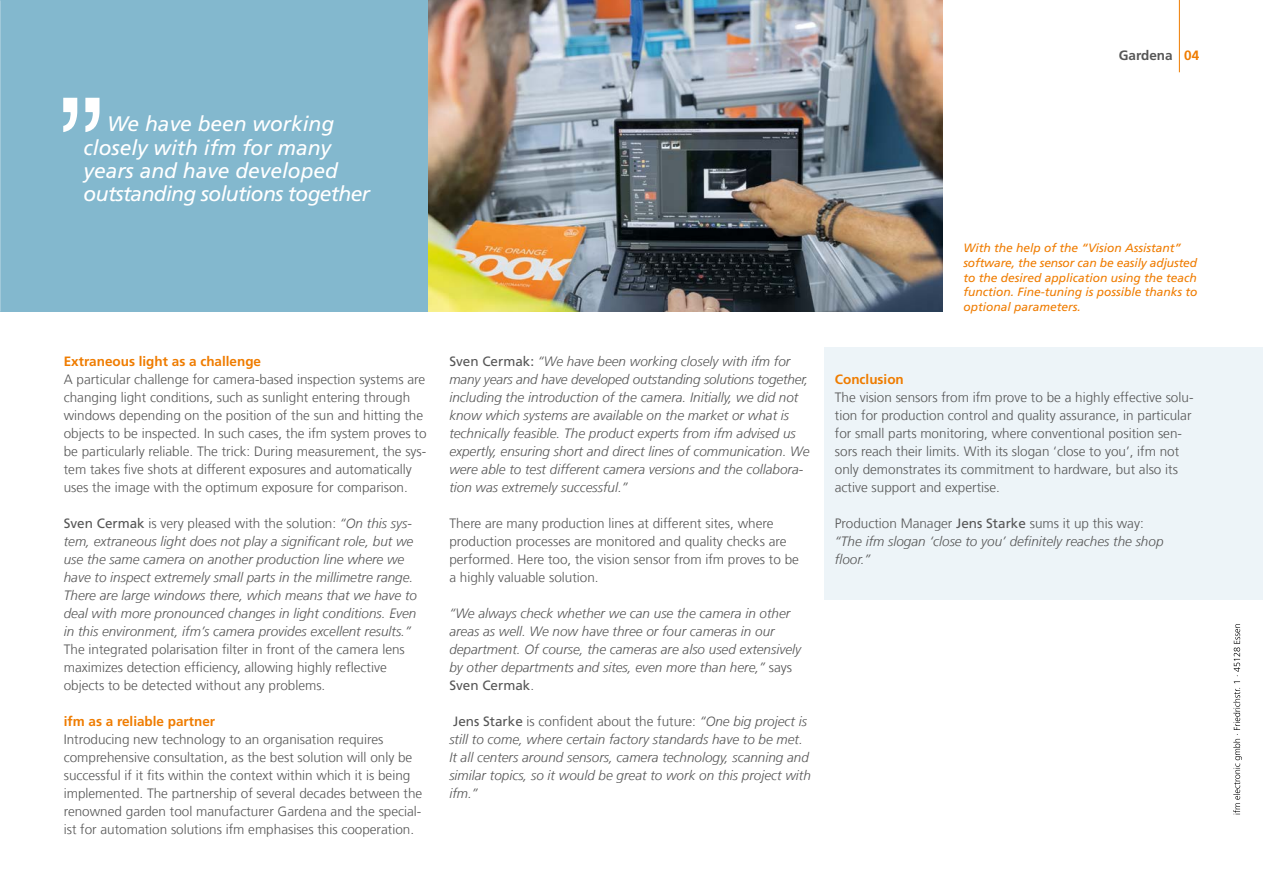
<style>
.page{position:relative;width:1263px;height:893px;background:#fff}
.page>*{position:absolute;margin:0;border:0;box-sizing:border-box;transform-origin:0 0}
.Zitat{font:italic 21px/23.4px "Frutiger LT Com";color:#fff}
.Fließtext_9pt_verschachtelt{font:italic 300 13.5px/18px "Frutiger LT Com";color:#565656}
.Fließtext_9pt_verschachtelt-2{font:300 13.5px/18px "Frutiger LT Com";color:#565656}
.Fließtext_9pt_headline_orange{font:700 13.5px "Frutiger LT Com";color:#ef7c00}
.t1{font:700 13.5px "Frutiger LT Com";color:#565656}
.Bildunterschrift_libü{font:italic 12px/14.9px "Frutiger LT Com";color:#ef7c00}
.s1{font-weight:400;font-style:normal}
.s2{font-style:normal}
.s3{color:#ef7c00}
</style>
<div class="page">
<div style="left:824px;top:348px;width:439px;height:252px;background:#edf4f8"></div>
<div style="left:0;top:0;width:428px;height:312px;background:#83b8ce"></div>
<svg style="left:63px;top:98px;width:37px;height:34px"></svg>
<img style="left:0;top:0;width:1px;height:312px">
<svg style="left:1233px;top:624px;width:9px;height:190px"></svg>
<img style="left:428px;top:0;width:514px;height:312px">
<hr style="left:1179px;top:0;width:1px;height:72px;background:#ef7c00">
<p class="Zitat" style="left:84px;top:112px;width:288px;text-indent:23px">We have been working closely with ifm for many years and have developed outstanding solutions together</p>
<p class="Fließtext_9pt_headline_orange" style="left:64px;top:353px;width:199px">Extraneous light as a challenge</p>
<p class="Fließtext_9pt_verschachtelt-2" style="left:64px;top:370px;width:364px">A particular challenge for camera-based inspection systems are changing light conditions, such as sunlight entering through windows depending on the position of the sun and hitting the objects to be inspected. In such cases, the ifm system proves to be particularly reliable. The trick: During measurement, the sys&shy;tem takes five shots at different exposures and automatically uses the image with the optimum exposure for comparison.</p>
<p class="Fließtext_9pt_verschachtelt" style="left:64px;top:514px;width:355px"><span class="s1">Sven Cermak</span> <span class="s2">is very pleased with the solution:</span> “On this sys&shy;tem, extraneous light does not play a significant role, but we use the same camera on another production line where we have to inspect extremely small parts in the millimetre range.<br>There are large windows there, which means that we have to deal with more pronounced changes in light conditions. Even in this environment, ifm’s camera provides excellent results.” <span class="s2">The integrated polarisation filter in front of the camera lens maximizes detection efficiency, allowing highly reflective objects to be detected without any problems.</span></p>
<p class="Fließtext_9pt_headline_orange" style="left:64px;top:713px;width:153px">ifm as a reliable partner</p>
<p class="Fließtext_9pt_verschachtelt-2" style="left:64px;top:730px;width:360px">Introducing new technology to an organisation requires comprehensive consultation, as the best solution will only be successful if it fits within the context within which it is being implemented. The partnership of several decades between the renowned garden tool manufacturer Gardena and the special&shy;ist for automation solutions ifm emphasises this cooperation.</p>
<p class="Fließtext_9pt_verschachtelt" style="left:449px;top:352px;width:362px"><span class="s1">Sven Cermak:</span> “We have been working closely with ifm for many years and have developed outstanding solutions together, including the introduction of the camera. Initially, we did not know which systems are available on the market or what is technically feasible. The product experts from ifm advised us expertly, ensuring short and direct lines of communication. We were able to test different camera versions and the collabora&shy;tion was extremely successful.”</p>
<p class="Fließtext_9pt_verschachtelt-2" style="left:449px;top:514px;width:351px">There are many production lines at different sites, where production processes are monitored and quality checks are performed. Here too, the vision sensor from ifm proves to be a highly valuable solution.</p>
<p class="Fließtext_9pt_verschachtelt" style="left:449px;top:604px;width:353px">“We always check whether we can use the camera in other areas as well. We now have three or four cameras in our department. Of course, the cameras are also used extensively by other departments and sites, even more than here,” <span class="s2">says </span><span class="s1">Sven Cermak</span><span class="s2">.</span></p>
<p class="Fließtext_9pt_verschachtelt" style="left:449px;top:712px;width:363px"><span class="s1">Jens Starke</span> <span class="s2">is confident about the future:</span> “One big project is still to come, where certain factory standards have to be met.<br>It all centers around sensors, camera technology, scanning and similar topics, so it would be great to work on this project with ifm.”</p>
<p class="t1" style="left:1119px;top:47px;width:82px">Gardena <span class="s3">04</span></p>
<p class="Bildunterschrift_libü" style="left:963px;top:240px;width:236px">With the help of the “Vision Assistant” software, the sensor can be easily adjusted to the desired application using the teach function. Fine-tuning is possible thanks to optional parameters.</p>
<p class="Fließtext_9pt_headline_orange" style="left:835px;top:371px;width:70px">Conclusion</p>
<p class="Fließtext_9pt_verschachtelt-2" style="left:835px;top:388px;width:360px">The vision sensors from ifm prove to be a highly effective solu&shy;tion for production control and quality assurance, in particular for small parts monitoring, where conventional position sen&shy;sors reach their limits. With its slogan ‘close to you’, ifm not only demonstrates its commitment to hardware, but also its active support and expertise.</p>
<p class="Fließtext_9pt_verschachtelt" style="left:835px;top:514px;width:330px"><span class="s2">Production Manager</span> <span class="s1">Jens Starke</span> <span class="s2">sums it up this way: </span>“The ifm slogan ‘close to you’ definitely reaches the shop floor.”</p>
</div>
